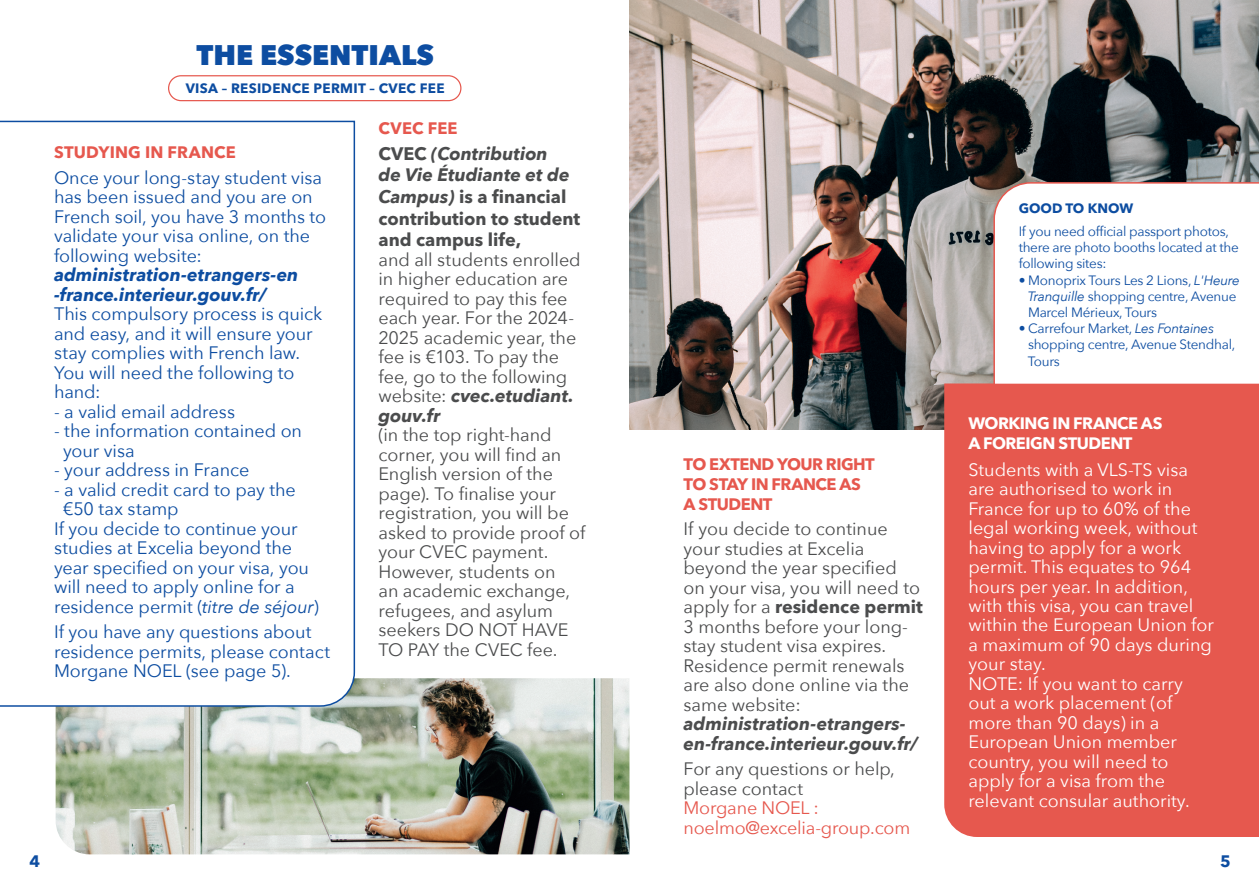
<style>
.page{position:relative;width:1259px;height:893px;background:#fff}
.page>*{position:absolute;margin:0;border:0;box-sizing:border-box;transform-origin:0 0}
.t1{font:800 28.35px "Avenir Next";color:#0d4da1}
.t2{font:18px/19.5px "Avenir Next";letter-spacing:-.005em;color:#4b4c4d}
.t3{font:18px/19.5px "Avenir Next";letter-spacing:-.005em;color:#0d4da1}
.t4{font:18px/19.5px "Avenir Next";color:#fff}
.t5{font:italic 700 18px/19.5px "Avenir Next";color:#4b4c4d}
.t6{font:700 18px/21.6px "Avenir Next LT Pro";color:#4b4c4d}
.t7{font:italic 700 18px/19.5px "Avenir Next";color:#0d4da1}
.t8{font:18px/19.5px "Avenir Next";letter-spacing:-.01em;color:#e6584e}
.t9{font:700 16.5px/19.8px "Avenir Next LT Pro";letter-spacing:-.025em;color:#e6584e}
.t10{font:700 16.5px/19.8px "Avenir Next";letter-spacing:-.03em;color:#fff}
.t11{font:700 16.5px "Avenir Next LT Pro";letter-spacing:.01em;color:#e6584e}
.t12{font:700 16.5px "Avenir Next LT Pro";color:#0d4da1}
.t13{font:13.5px/16.2px "Avenir Next";letter-spacing:-.02em;color:#0d4da1}
.t14{font:700 13.5px "Avenir Next LT Pro";letter-spacing:.02em;color:#0d4da1}
.t15{font:700 13.5px "Avenir Next LT Pro";color:#0d4da1}
.s1{font-style:italic}
.s2{font-family:"Avenir Next LT Pro";font-style:normal}
.s3{font-family:"Avenir Next";font-style:italic}
.s4{font-weight:700;font-style:italic}
.s5{font-family:"Avenir Next";font-weight:400}
</style>
<div class="page">
<img style="left:629px;top:0;width:630px;height:429px">
<div style="left:944px;top:383px;width:315px;height:454px;background:#e6584e"></div>
<img style="left:56px;top:678px;width:573px;height:176px">
<svg style="left:0;top:120px;width:356px;height:587px"></svg>
<div style="left:168px;top:75px;width:293px;height:26px;border:1px solid #e6584e;border-radius:12px"></div>
<svg style="left:992px;top:181px;width:267px;height:205px"></svg>
<h1 class="t1" style="left:196px;top:37px;width:239px">THE ESSENTIALS</h1>
<p class="t14" style="left:186px;top:80px;width:260px">VISA – RESIDENCE PERMIT – CVEC FEE</p>
<p class="t11" style="left:54px;top:142px;width:183px">STUDYING IN FRANCE</p>
<p class="t3" style="left:54px;top:167px;width:274px">Once your long-stay student visa has been issued and you are on<br>French soil, you have 3 months to validate your visa online, on the following website:</p>
<p class="t7" style="left:54px;top:265px;width:246px">administration-etrangers-en -france.interieur.gouv.fr/</p>
<p class="t3" style="left:54px;top:303px;width:270px">This compulsory process is quick and easy, and it will ensure your stay complies with French law.<br>You will need the following to hand:</p>
<p class="t3" style="left:54px;top:401px;width:182px">- a valid email address</p>
<p class="t3" style="left:63px;top:420px;width:240px;text-indent:-9px">- the information contained on your visa</p>
<p class="t3" style="left:54px;top:459px;width:197px">- your address in France</p>
<p class="t3" style="left:54px;top:479px;width:243px">- a valid credit card to pay the</p>
<p class="t3" style="left:63px;top:498px;width:117px">€50 tax stamp</p>
<p class="t3" style="left:54px;top:518px;width:245px">If you decide to continue your</p>
<p class="t3" style="left:54px;top:537px;width:240px">studies at Excelia beyond the</p>
<p class="t3" style="left:54px;top:557px;width:256px">year specified on your visa, you</p>
<p class="t3" style="left:54px;top:576px;width:242px">will need to apply online for a</p>
<p class="t3" style="left:54px;top:596px;width:266px">residence permit (<span class="s1">titre de séjour</span>)</p>
<p class="t3" style="left:54px;top:621px;width:278px">If you have any questions about residence permits, please contact<br>Morgane NOEL (see page 5).</p>
<p class="t9" style="left:378px;top:118px;width:81px">CVEC FEE</p>
<p class="t5" style="left:378px;top:142px;width:193px;line-height:21.6px"><span class="s2">CVEC</span> (Contribution de Vie Étudiante et de</p>
<p class="t6" style="left:378px;top:186px;width:203px"><span class="s3">Campus)</span> is a financial contribution to student and campus life,</p>
<p class="t2" style="left:378px;top:249px;width:204px">and all students enrolled in higher education are required to pay this fee each year. For the 2024-<br>2025 academic year, the fee is €103. To pay the fee, go to the following website: <span class="s4">cvec.etudiant. gouv.fr</span></p>
<p class="t2" style="left:378px;top:424px;width:208px">(in the top right-hand corner, you will find an<br>English version of the page). To finalise your registration, you will be asked to provide proof of your CVEC payment.<br>However, students on<br>an academic exchange, refugees, and asylum seekers DO NOT HAVE<br>TO PAY the CVEC fee.</p>
<p class="t12" style="left:29px;top:851px;width:12px">4</p>
<p class="t9" style="left:683px;top:454px;width:193px">TO EXTEND YOUR RIGHT<br>TO STAY IN FRANCE AS<br>A STUDENT</p>
<p class="t2" style="left:683px;top:518px;width:238px">If you decide to continue your studies at Excelia beyond the year specified on your visa, you will need to</p>
<p class="t6" style="left:683px;top:596px;width:241px"><span class="s5">apply for a</span> residence permit</p>
<p class="t2" style="left:683px;top:616px;width:227px">3 months before your long&shy;stay student visa expires.<br>Residence permit renewals are also done online via the same website:</p>
<p class="t5" style="left:683px;top:714px;width:236px">administration-etrangers&shy;en-france.interieur.gouv.fr/</p>
<p class="t2" style="left:683px;top:758px;width:213px">For any questions or help, please contact</p>
<p class="t8" style="left:683px;top:797px;width:228px">Morgane NOEL : noelmo@excelia-group.com</p>
<p class="t15" style="left:1018px;top:200px;width:116px">GOOD TO KNOW</p>
<p class="t13" style="left:1018px;top:223px;width:222px">If you need official passport photos, there are photo booths located at the following sites:</p>
<p class="t13" style="left:1027px;top:271px;width:214px;text-indent:-9px">• Monoprix Tours Les 2 Lions, <span class="s1">L'Heure<br>Tranquille</span> shopping centre, Avenue<br>Marcel Mérieux, Tours</p>
<p class="t13" style="left:1027px;top:320px;width:209px;text-indent:-9px">• Carrefour Market, <span class="s1">Les Fontaines </span>shopping centre, Avenue Stendhal,<br>Tours</p>
<p class="t10" style="left:968px;top:413px;width:196px">WORKING IN FRANCE AS<br>A FOREIGN STUDENT</p>
<p class="t4" style="left:968px;top:459px;width:247px">Students with a VLS-TS visa are authorised to work in<br>France for up to 60% of the legal working week, without having to apply for a work permit. This equates to 964 hours per year. In addition, with this visa, you can travel within the European Union for a maximum of 90 days during your stay.<br>NOTE: If you want to carry out a work placement (of more than 90 days) in a<br>European Union member country, you will need to apply for a visa from the relevant consular authority.</p>
<p class="t12" style="left:1220px;top:851px;width:12px">5</p>
</div>
